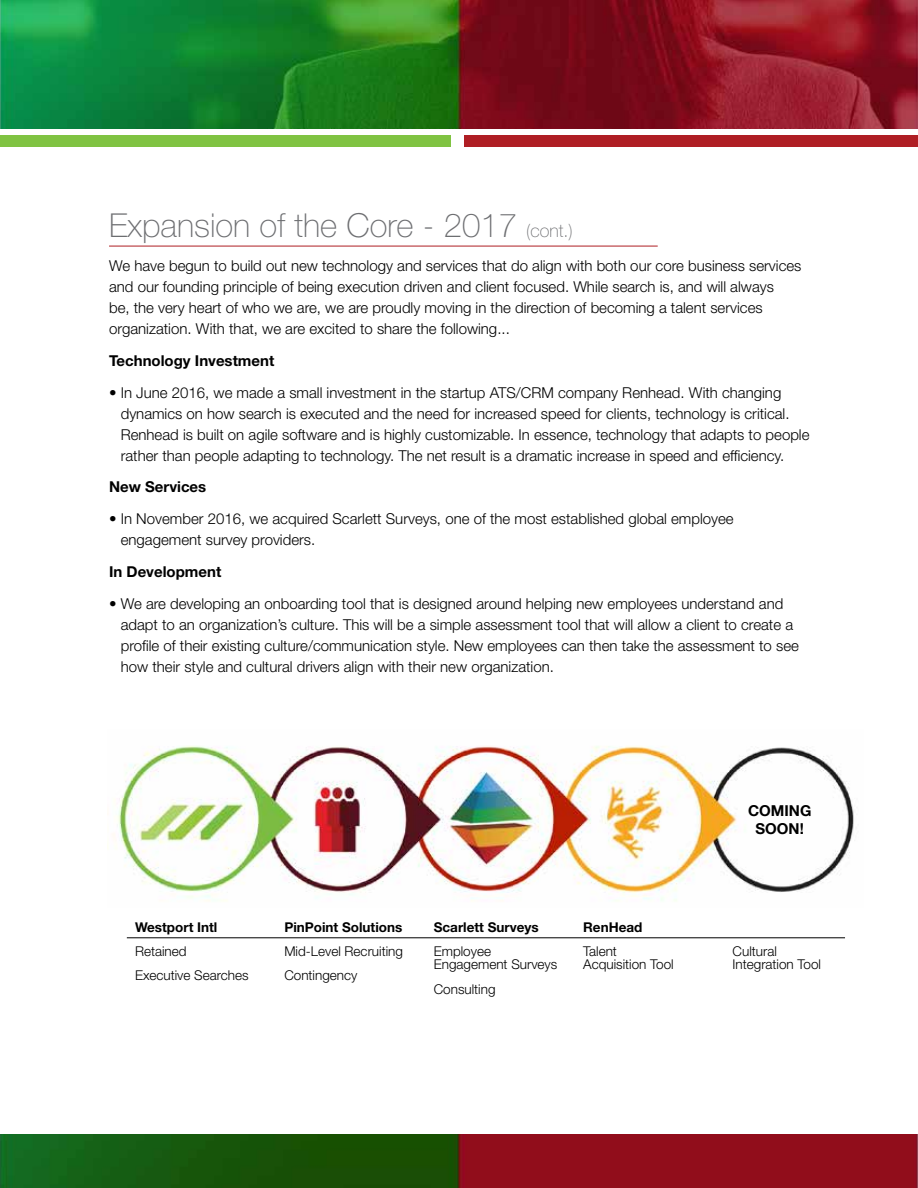
<style>
.page{position:relative;width:918px;height:1188px;background:#fff}
.page>*{position:absolute;margin:0;border:0;box-sizing:border-box;transform-origin:0 0}
.t1{font:100 33px "Helvetica Neue LT Std";color:#6d6e71}
.t2{font:300 15px/21px "Helvetica Neue LT Std";color:#000}
.t3{font:700 15px "Helvetica Neue LT Std";color:#000}
.t4{font:700 15px/18px "Helvetica Neue";color:#000;text-align:center}
.t5{font:300 13.5px/13.5px "Helvetica Neue LT Std";color:#000}
.t6{font:700 13.5px "Helvetica Neue LT Std";color:#000}
.s1{font-size:18px}
</style>
<div class="page">
<div style="left:464px;top:135px;width:454px;height:12px;background:#af1e24"></div>
<div style="left:0;top:135px;width:451px;height:12px;background:#80c342"></div>
<img style="left:0;top:0;width:918px;height:129px">
<img style="left:0;top:1134px;width:918px;height:54px">
<hr style="left:109px;top:246px;width:549px;height:1px;background:#af1e23">
<img style="left:107px;top:746px;width:747px;height:155px">
<hr style="left:127px;top:937px;width:718px;height:1px;background:#000">
<h1 class="t1" style="left:109px;top:206px;width:465px">Expansion of the Core - 2017 <span class="s1">(cont.)</span></h1>
<p class="t2" style="left:109px;top:255px;width:694px">We have begun to build out new technology and services that do align with both our core business services and our founding principle of being execution driven and client focused. While search is, and will always<br>be, the very heart of who we are, we are proudly moving in the direction of becoming a talent services organization. With that, we are excited to share the following...</p>
<p class="t3" style="left:109px;top:351px;width:167px">Technology Investment</p>
<p class="t2" style="left:121px;top:381px;width:690px;text-indent:-12px">• In June 2016, we made a small investment in the startup ATS/CRM company Renhead. With changing dynamics on how search is executed and the need for increased speed for clients, technology is critical.<br>Renhead is built on agile software and is highly customizable. In essence, technology that adapts to people rather than people adapting to technology. The net result is a dramatic increase in speed and efficiency.</p>
<p class="t3" style="left:109px;top:478px;width:99px">New Services</p>
<p class="t2" style="left:121px;top:508px;width:614px;text-indent:-12px">• In November 2016, we acquired Scarlett Surveys, one of the most established global employee engagement survey providers.</p>
<p class="t3" style="left:109px;top:562px;width:114px">In Development</p>
<p class="t2" style="left:121px;top:593px;width:680px;text-indent:-12px">• We are developing an onboarding tool that is designed around helping new employees understand and adapt to an organization’s culture. This will be a simple assessment tool that will allow a client to create a profile of their existing culture/communication style. New employees can then take the assessment to see how their style and cultural drivers align with their new organization.</p>
<p class="t6" style="left:135px;top:918px;width:84px">Westport Intl</p>
<p class="t5" style="left:135px;top:939px;width:115px;line-height:24.3px">Retained<br>Executive Searches</p>
<p class="t4" style="left:748px;top:802px;width:65px">COMING<br>SOON!</p>
<p class="t6" style="left:284px;top:918px;width:119px">PinPoint Solutions</p>
<p class="t5" style="left:284px;top:939px;width:120px;line-height:24.3px">Mid-Level Recruiting<br>Contingency</p>
<p class="t6" style="left:434px;top:918px;width:107px">Scarlett Surveys</p>
<p class="t5" style="left:434px;top:944px;width:125px">Employee<br>Engagement Surveys</p>
<p class="t5" style="left:434px;top:982px;width:63px">Consulting</p>
<p class="t6" style="left:583px;top:918px;width:61px">RenHead</p>
<p class="t5" style="left:583px;top:944px;width:92px">Talent<br>Acquisition Tool</p>
<p class="t5" style="left:733px;top:944px;width:90px">Cultural<br>Integration Tool</p>
</div>
